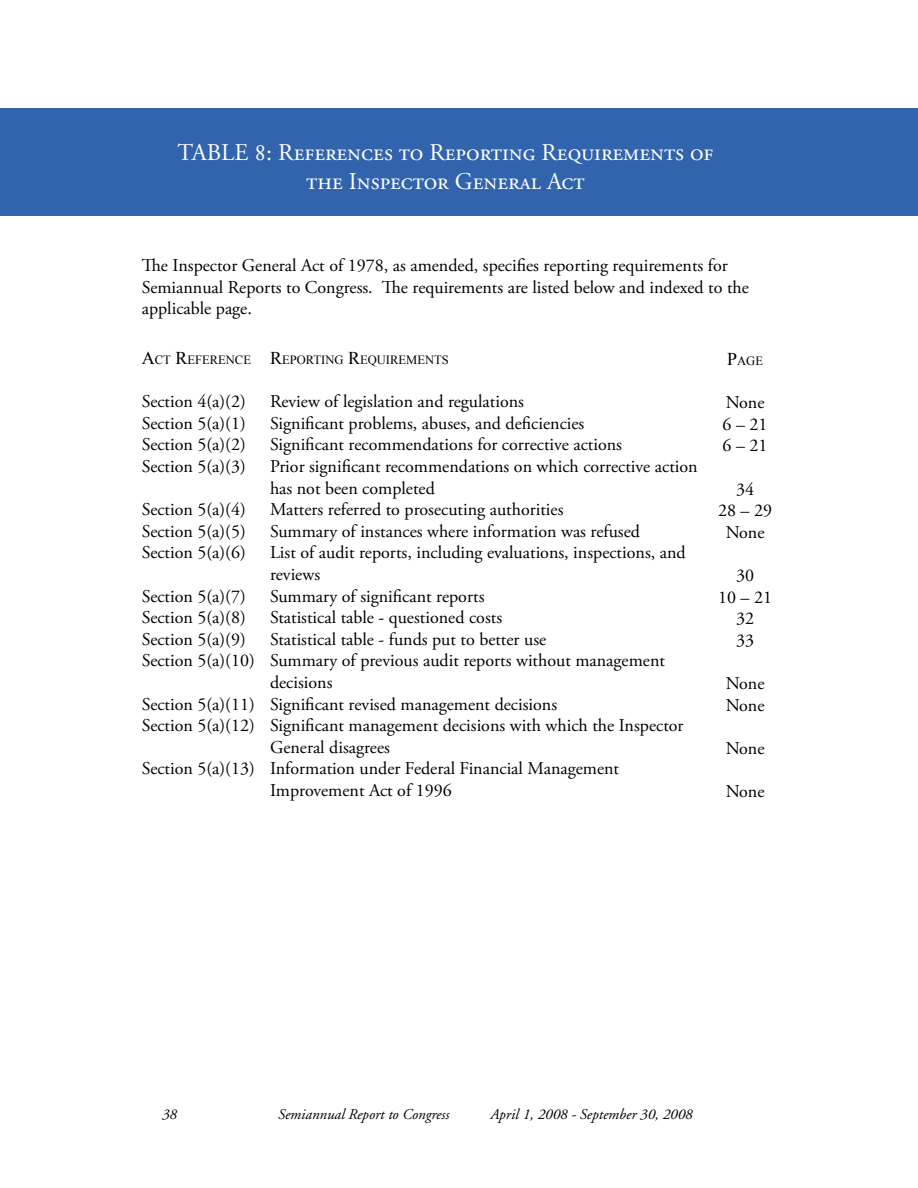
<style>
.page{position:relative;width:918px;height:1188px;background:#fff}
.page>*{position:absolute;margin:0;border:0;box-sizing:border-box;transform-origin:0 0}
.t1{font:24px/28.8px "Adobe Garamond Pro";color:#fff;text-align:center}
.t2{font:18px/21.6px "Adobe Garamond Pro";letter-spacing:-.01em;color:#000}
.t3{font:italic 15px "Adobe Garamond";color:#000}
.t4{font:12.6px "Times New Roman";color:#000}
.s1{font-size:18px}
</style>
<div class="page">
<div style="left:0;top:108px;width:918px;height:108px;background:#3164ad"></div>
<h1 class="t1" style="left:178px;top:139px;width:537px">TABLE 8: References to Reporting Requirements of the Inspector General Act</h1>
<p class="t2" style="left:142px;top:255px;width:609px">The Inspector General Act of 1978, as amended, specifies reporting requirements for<br>Semiannual Reports to Congress. The requirements are listed below and indexed to the applicable page.</p>
<p class="t4" style="left:142px;top:351px;width:111px"><span class="s1">A</span>CT <span class="s1">R</span>EFERENCE</p>
<p class="t2" style="left:142px;top:391px;width:106px;text-align:justify">Section 4(a)(2)<br>Section 5(a)(1)<br>Section 5(a)(2)<br>Section 5(a)(3)</p>
<p class="t2" style="left:142px;top:499px;width:106px;text-align:justify">Section 5(a)(4)<br>Section 5(a)(5)<br>Section 5(a)(6)</p>
<p class="t2" style="left:142px;top:586px;width:115px">Section 5(a)(7)<br>Section 5(a)(8)<br>Section 5(a)(9)<br>Section 5(a)(10)</p>
<p class="t2" style="left:142px;top:694px;width:115px">Section 5(a)(11)<br>Section 5(a)(12)</p>
<p class="t2" style="left:142px;top:759px;width:115px">Section 5(a)(13)</p>
<p class="t4" style="left:270px;top:351px;width:179px"><span class="s1">R</span>EPORTING <span class="s1">R</span>EQUIREMENTS</p>
<p class="t2" style="left:270px;top:391px;width:429px">Review of legislation and regulations<br>Significant problems, abuses, and deficiencies<br>Significant recommendations for corrective actions<br>Prior significant recommendations on which corrective action has not been completed<br>Matters referred to prosecuting authorities<br>Summary of instances where information was refused<br>List of audit reports, including evaluations, inspections, and reviews<br>Summary of significant reports<br>Statistical table - questioned costs<br>Statistical table - funds put to better use<br>Summary of previous audit reports without management decisions<br>Significant revised management decisions<br>Significant management decisions with which the Inspector General disagrees<br>Information under Federal Financial Management Improvement Act of 1996</p>
<p class="t4" style="left:727px;top:352px;width:37px"><span class="s1">P</span>AGE</p>
<p class="t2" style="left:723px;top:392px;width:46px">None<br>6 – 21<br>6 – 21</p>
<p class="t2" style="left:718px;top:479px;width:55px;text-align:center">34<br>28 – 29<br>None</p>
<p class="t2" style="left:718px;top:565px;width:55px;text-align:center">30<br>10 – 21<br>32<br>33</p>
<p class="t2" style="left:726px;top:673px;width:40px">None<br>None</p>
<p class="t2" style="left:726px;top:738px;width:40px">None</p>
<p class="t2" style="left:726px;top:781px;width:40px">None</p>
<p class="t3" style="left:162px;top:1106px;width:16px">38</p>
<p class="t3" style="left:278px;top:1106px;width:173px">Semiannual Report to Congress</p>
<p class="t3" style="left:491px;top:1106px;width:204px">April 1, 2008 - September 30, 2008</p>
</div>
